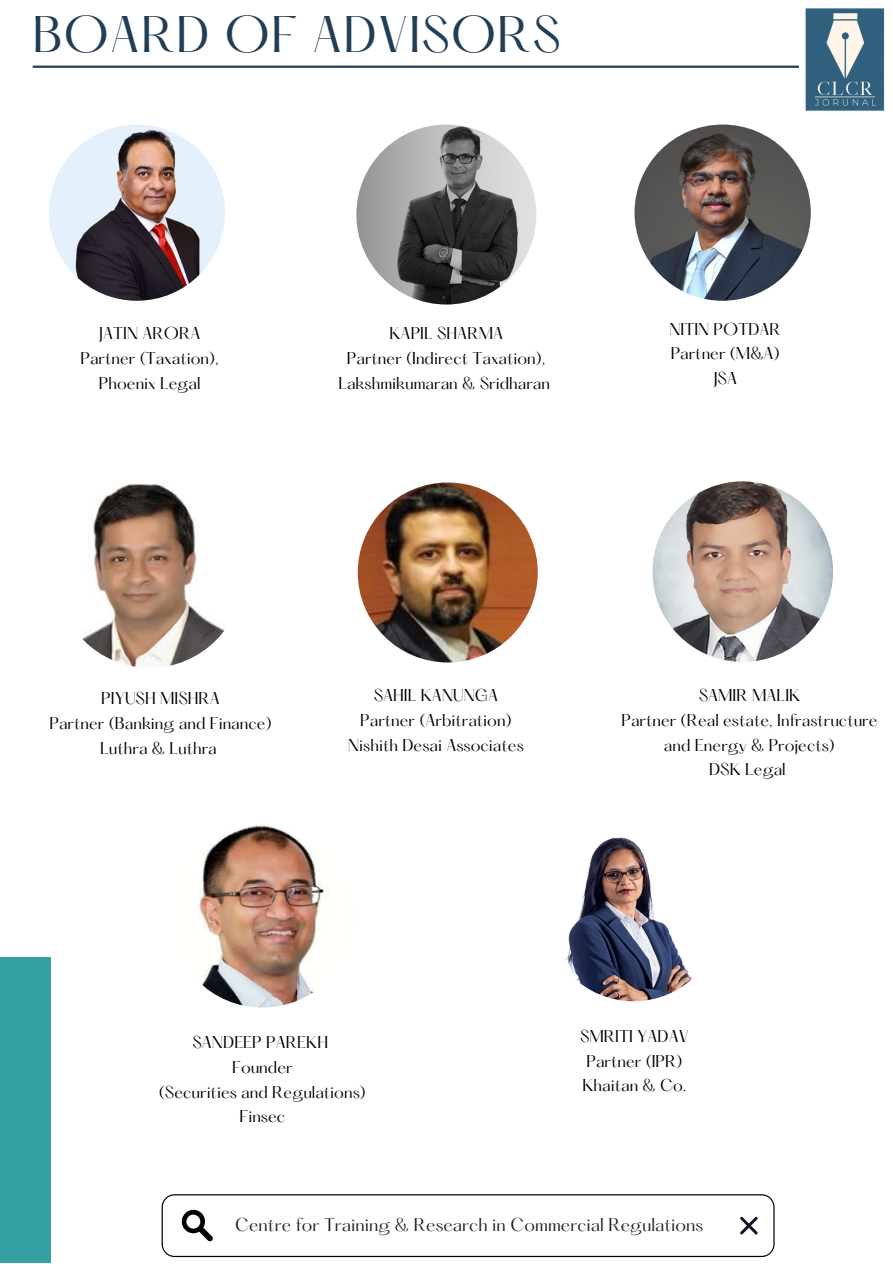
<style>
.page{position:relative;width:893px;height:1264px;background:#fff}
.page>*{position:absolute;margin:0;border:0;box-sizing:border-box;transform-origin:0 0}
.t1{font:45px "Hatton";letter-spacing:.02em;color:#223e55}
.t2{font:16.2px "Hatton";color:#21201e}
.t3{font:15px/24.8px "Hatton";color:#000;text-align:center}
</style>
<div class="page">
<div style="left:0;top:957px;width:51px;height:305px;background:#34a0a4"></div>
<hr style="left:34px;top:66px;width:798px;height:2px;background:#223e55">
<img style="left:799px;top:8px;width:86px;height:103px">
<img style="left:545px;top:824px;width:176px;height:177px;border-radius:50%">
<img style="left:49px;top:124px;width:176px;height:177px;border-radius:50%">
<img style="left:358px;top:482px;width:179px;height:180px;border-radius:50%">
<img style="left:356px;top:124px;width:180px;height:180px;border-radius:50%">
<img style="left:171px;top:824px;width:183px;height:183px;border-radius:50%">
<img style="left:56px;top:481px;width:187px;height:187px;border-radius:50%">
<img style="left:634px;top:124px;width:176px;height:177px;border-radius:50%">
<svg style="left:162px;top:1194px;width:612px;height:62px"></svg>
<img style="left:652px;top:481px;width:181px;height:181px;border-radius:50%">
<h1 class="t1" style="left:32px;top:13px;width:529px">BOARD OF ADVISORS</h1>
<p class="t3" style="left:80px;top:323px;width:140px">JATIN ARORA<br>Partner (Taxation),<br>Phoenix Legal</p>
<p class="t3" style="left:338px;top:323px;width:213px">KAPIL SHARMA<br>Partner (Indirect Taxation),<br>Lakshmikumaran &amp; Sridharan</p>
<p class="t3" style="left:669px;top:318px;width:113px">NITIN POTDAR<br>Partner (M&amp;A)<br>JSA</p>
<p class="t3" style="left:49px;top:688px;width:224px">PIYUSH MISHRA<br>Partner (Banking and Finance)<br>Luthra &amp; Luthra</p>
<p class="t3" style="left:348px;top:684px;width:177px">SAHIL KANUNGA<br>Partner (Arbitration)<br>Nishith Desai Associates</p>
<p class="t3" style="left:621px;top:684px;width:257px">SAMIR MALIK<br>Partner (Real estate, Infrastructure and Energy &amp; Projects)<br>DSK Legal</p>
<p class="t3" style="left:159px;top:1031px;width:208px">SANDEEP PAREKH<br>Founder<br>(Securities and Regulations)<br>Finsec</p>
<p class="t3" style="left:580px;top:1025px;width:110px;text-align:left">SMRITI YADAV<br>Partner (IPR)<br>Khaitan &amp; Co.</p>
<p class="t2" style="left:235px;top:1216px;width:469px">Centre for Training &amp; Research in Commercial Regulations</p>
</div>
